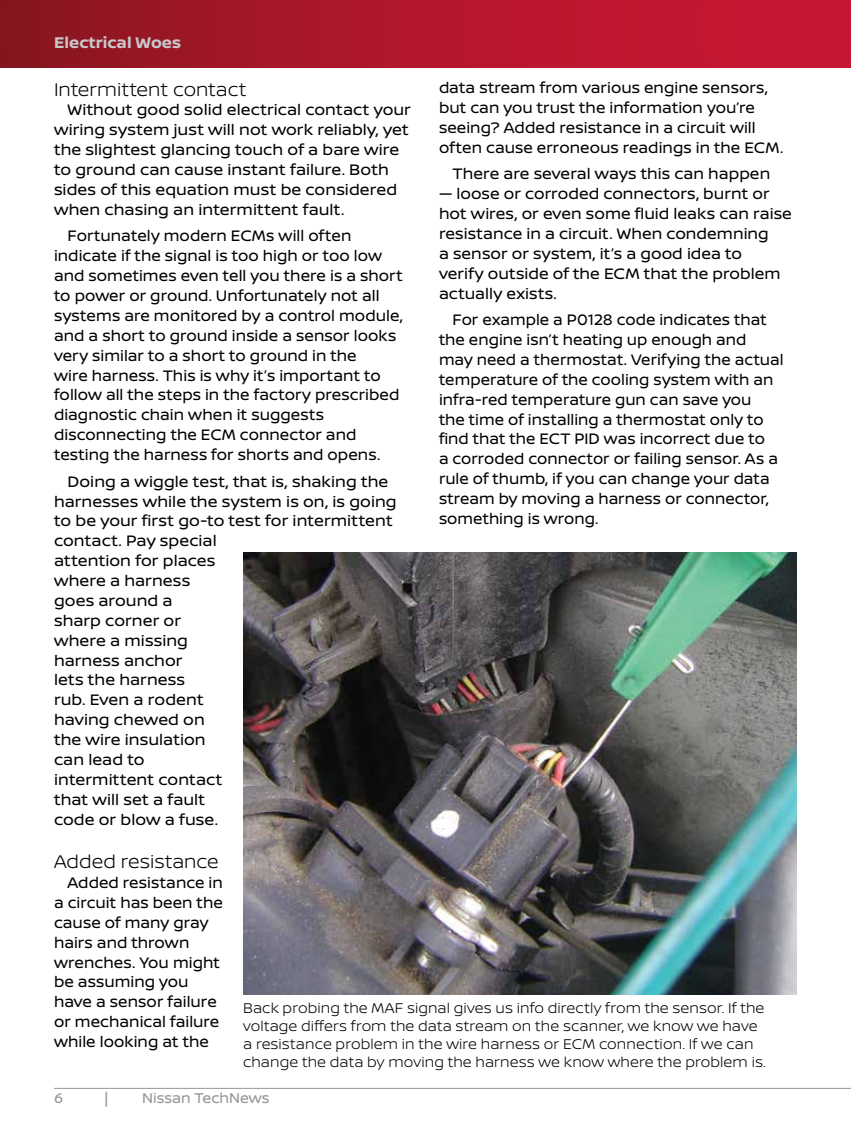
<style>
.page{position:relative;width:851px;height:1134px;background:#fff}
.page>*{position:absolute;margin:0;border:0;box-sizing:border-box;transform-origin:0 0}
.t1{font:300 19.5px "Nissan Brand";color:#000}
.t2{font:700 16.5px "Nissan Brand";letter-spacing:.005em;color:#c7c8ca}
.t3{font:16.2px/20px "Nissan Brand";color:#000}
.t4{font:16.2px/20px "Nissan Brand";color:#000;scale:1.04 1}
.t5{font:300 15px/18px "Nissan Brand";letter-spacing:.005em;color:#000}
.t6{font:15px "Nissan Brand";color:#939598}
</style>
<div class="page">
<div style="left:0;top:0;width:850px;height:68px;background:linear-gradient(to right,#8d1621,#cf1736)"></div>
<hr style="left:54px;top:1088px;width:796px;height:1px;background:#939598">
<img style="left:243px;top:553px;width:553px;height:442px">
<p class="t2" style="left:54px;top:30px;width:129px">Electrical Woes</p>
<p class="t3" style="left:439px;top:77px;width:346px">data stream from various engine sensors, but can you trust the information you’re seeing? Added resistance in a circuit will often cause erroneous readings in the ECM.</p>
<p class="t3" style="left:452px;top:163px;width:319px">There are several ways this can happen</p>
<p class="t3" style="left:439px;top:183px;width:354px">— loose or corroded connectors, burnt or hot wires, or even some fluid leaks can raise resistance in a circuit. When condemning<br>a sensor or system, it’s a good idea to<br>verify outside of the ECM that the problem actually exists.</p>
<p class="t3" style="left:439px;top:309px;width:346px;text-indent:14px">For example a P0128 code indicates that the engine isn’t heating up enough and may need a thermostat. Verifying the actual temperature of the cooling system with an infra-red temperature gun can save you<br>the time of installing a thermostat only to find that the ECT PID was incorrect due to<br>a corroded connector or failing sensor. As a rule of thumb, if you can change your data stream by moving a harness or connector, something is wrong.</p>
<p class="t1" style="left:54px;top:75px;width:194px">Intermittent contact</p>
<p class="t4" style="left:54px;top:99px;width:345px;text-indent:13px">Without good solid electrical contact your wiring system just will not work reliably, yet the slightest glancing touch of a bare wire to ground can cause instant failure. Both sides of this equation must be considered when chasing an intermittent fault.</p>
<p class="t3" style="left:54px;top:225px;width:350px;text-indent:13px">Fortunately modern ECMs will often indicate if the signal is too high or too low and sometimes even tell you there is a short to power or ground. Unfortunately not all systems are monitored by a control module, and a short to ground inside a sensor looks very similar to a short to ground in the<br>wire harness. This is why it’s important to follow all the steps in the factory prescribed diagnostic chain when it suggests disconnecting the ECM connector and testing the harness for shorts and opens.</p>
<p class="t4" style="left:54px;top:471px;width:331px;text-indent:13px">Doing a wiggle test, that is, shaking the harnesses while the system is on, is going to be your first go-to test for intermittent contact. Pay special<br>attention for places<br>where a harness<br>goes around a<br>sharp corner or<br>where a missing<br>harness anchor<br>lets the harness<br>rub. Even a rodent<br>having chewed on<br>the wire insulation<br>can lead to<br>intermittent contact<br>that will set a fault<br>code or blow a fuse.</p>
<p class="t1" style="left:54px;top:848px;width:166px">Added resistance</p>
<p class="t3" style="left:54px;top:872px;width:170px;text-indent:13px">Added resistance in a circuit has been the cause of many gray hairs and thrown wrenches. You might be assuming you have a sensor failure or mechanical failure while looking at the</p>
<p class="t5" style="left:243px;top:998px;width:524px">Back probing the MAF signal gives us info directly from the sensor. If the voltage differs from the data stream on the scanner, we know we have a resistance problem in the wire harness or ECM connection. If we can change the data by moving the harness we know where the problem is.</p>
<p class="t6" style="left:54px;top:1087px;width:11px">6</p>
<p class="t6" style="left:105px;top:1087px;width:5px">|</p>
<p class="t6" style="left:142px;top:1087px;width:129px">Nissan TechNews</p>
</div>
